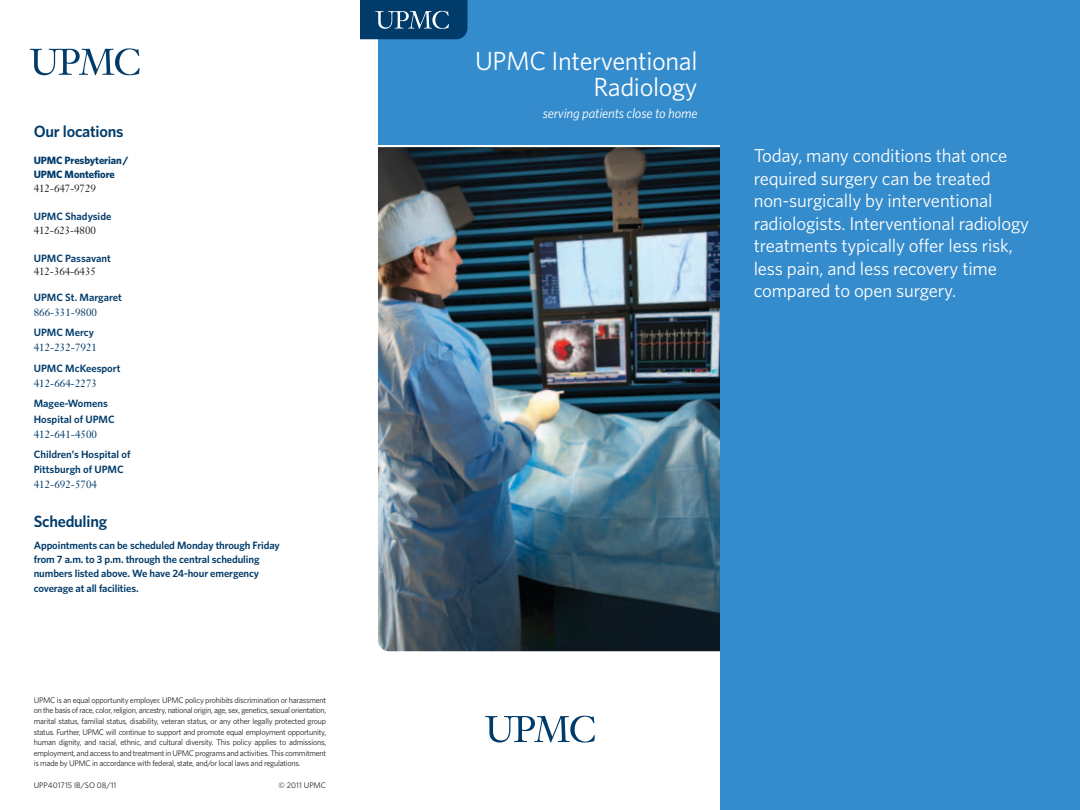
<style>
.page{position:relative;width:1080px;height:810px;background:#fff}
.page>*{position:absolute;margin:0;border:0;box-sizing:border-box;transform-origin:0 0}
.t1{font:26.25px/26.2px "Whitney";letter-spacing:-.015em;color:#fff;text-align:right}
.t2{font:18.75px/22.5px "Whitney";letter-spacing:-.01em;color:#fff}
.t3{font:600 16.25px "Whitney";letter-spacing:-.015em;color:#003b6a}
.t4{font:italic 13.75px "Whitney";letter-spacing:-.015em;color:#fff}
.t5{font:600 10.62px/14.4px "Whitney";letter-spacing:-.01em;color:#003b6a}
.t6{font:10.62px "Janson Text";color:#003b6a}
.t7{font:10.62px "Janson Text";letter-spacing:-.01em;color:#231f20}
.t8{font:700 10.62px/13.8px "Whitney";letter-spacing:-.01em;color:#003b6a}
.t9{font:8.12px/10.6px "Whitney";letter-spacing:-.03em;color:#231f20;text-align:justify}
.t10{font:8.12px "Whitney";color:#231f20}
</style>
<div class="page">
<svg style="left:485px;top:716px;width:110px;height:27px"></svg>
<div style="left:720px;top:0;width:360px;height:810px;background:#358ccc"></div>
<svg style="left:30px;top:48px;width:110px;height:27px"></svg>
<img style="left:378px;top:147px;width:342px;height:504px">
<div style="left:378px;top:0;width:353px;height:144px;background:#358ccc"></div>
<svg style="left:360px;top:0;width:108px;height:39px;background:#154c77"></svg>
<h3 class="t3" style="left:34px;top:121px;width:91px">Our locations</h3>
<h3 class="t8" style="left:34px;top:153px;width:96px">UPMC Presbyterian/<br>UPMC Montefiore</h3>
<h3 class="t7" style="left:34px;top:181px;width:64px">412-647-9729</h3>
<h3 class="t5" style="left:34px;top:209px;width:79px">UPMC Shadyside</h3>
<h3 class="t7" style="left:34px;top:223px;width:64px">412-623-4800</h3>
<h3 class="t5" style="left:34px;top:251px;width:79px">UPMC Passavant</h3>
<h3 class="t7" style="left:34px;top:265px;width:64px">412-364-6435</h3>
<h3 class="t5" style="left:34px;top:289px;width:90px">UPMC St. Margaret</h3>
<h3 class="t6" style="left:34px;top:305px;width:65px">866-331-9800</h3>
<h3 class="t5" style="left:34px;top:325px;width:62px">UPMC Mercy</h3>
<h3 class="t6" style="left:34px;top:341px;width:65px">412-232-7921</h3>
<h3 class="t5" style="left:34px;top:361px;width:88px">UPMC McKeesport</h3>
<h3 class="t6" style="left:34px;top:376px;width:65px">412-664-2273</h3>
<h3 class="t5" style="left:34px;top:396px;width:82px;line-height:15px">Magee-Womens<br>Hospital of UPMC</h3>
<h3 class="t6" style="left:34px;top:427px;width:65px">412-641-4500</h3>
<h3 class="t5" style="left:34px;top:447px;width:98px;line-height:15px">Children’s Hospital of<br>Pittsburgh of UPMC</h3>
<h3 class="t6" style="left:34px;top:478px;width:65px">412-692-5704</h3>
<h3 class="t3" style="left:34px;top:512px;width:75px">Scheduling</h3>
<h3 class="t5" style="left:34px;top:537px;width:248px">Appointments can be scheduled Monday through Friday from 7 a.m. to 3 p.m. through the central scheduling numbers listed above. We have 24-hour emergency coverage at all facilities.</h3>
<p class="t9" style="left:34px;top:694px;width:294px">UPMC is an equal opportunity employer. UPMC policy prohibits discrimination or harassment on the basis of race, color, religion, ancestry, national origin, age, sex, genetics, sexual orientation, marital status, familial status, disability, veteran status, or any other legally protected group status. Further, UPMC will continue to support and promote equal employment opportunity, human dignity, and racial, ethnic, and cultural diversity. This policy applies to admissions, employment, and access to and treatment in UPMC programs and activities. This commitment is made by UPMC in accordance with federal, state, and/or local laws and regulations.</p>
<p class="t10" style="left:34px;top:780px;width:84px">UPP401715 IB/SO 08/11</p>
<p class="t10" style="left:279px;top:780px;width:49px">© 2011 UPMC</p>
<h1 class="t1" style="left:475px;top:47px;width:224px">UPMC Interventional<br>Radiology</h1>
<h3 class="t4" style="left:543px;top:105px;width:156px">serving patients close to home</h3>
<p class="t2" style="left:754px;top:144px;width:277px">Today, many conditions that once required surgery can be treated non-surgically by interventional radiologists. Interventional radiology treatments typically offer less risk, less pain, and less recovery time compared to open surgery.</p>
</div>
